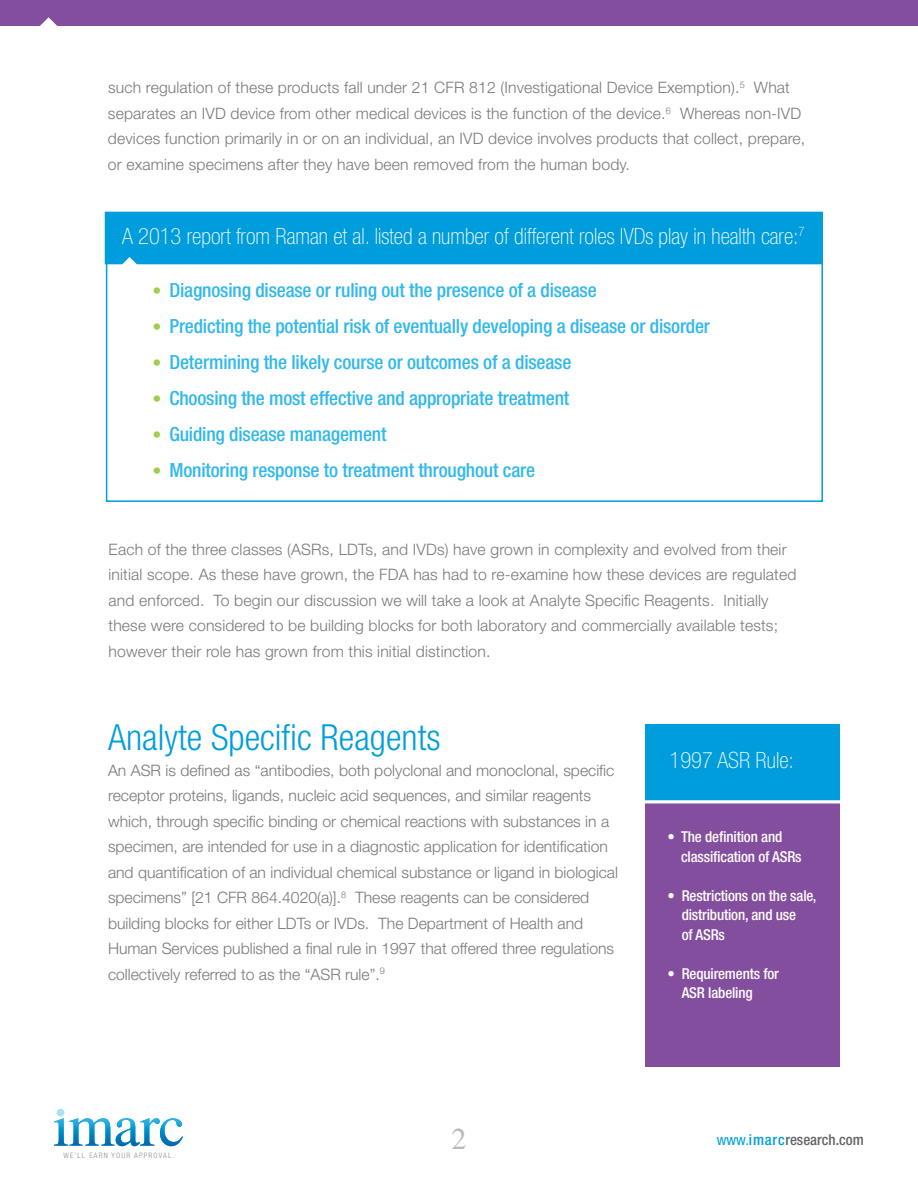
<style>
.page{position:relative;width:918px;height:1188px;background:#fff}
.page>*{position:absolute;margin:0;border:0;box-sizing:border-box;transform-origin:0 0}
.t1{font:300 condensed 36px "Helvetica Neue";color:#009ddc}
.t2{font:29.85px "Times";color:#b9bbbd}
.t3{font:100 condensed 22.5px "Helvetica Neue";color:#fff}
.t4{font:500 condensed 19.5px "Helvetica Neue";letter-spacing:-.01em;color:#32b8eb}
.t5{font:300 15.75px/25.5px "Helvetica Neue";letter-spacing:.01em;color:#77787b}
.t6{font:500 condensed 15px/19.5px "Helvetica Neue";letter-spacing:-.01em;color:#fff}
.t7{font:500 condensed 15px "Helvetica Neue";color:#636466}
.t8{font:300 condensed 7.5px "Helvetica Neue";letter-spacing:.16em;color:#8a8c8e}
.s1{font-size:18px;color:#a0cd4d}
.s2{font-weight:400;color:#009ddc}
.s3{color:#009ddc}
</style>
<div class="page">
<img style="left:54px;top:1118px;width:129px;height:28px">
<div style="left:57px;top:1109px;width:7px;height:8px;background:#ade0ee;border-radius:50%"></div>
<div style="left:105px;top:212px;width:718px;height:52px;background:#009ddc"></div>
<div style="left:645px;top:774px;width:195px;height:292px;background:#844e9f"></div>
<div style="left:645px;top:724px;width:195px;height:78px;background:#009ddc"></div>
<hr style="left:645px;top:800px;width:197px;height:3px;background:#fff">
<div style="left:0;top:0;width:918px;height:26px;background:#844e9f"></div>
<svg style="left:40px;top:17px;width:17px;height:9px"></svg>
<svg style="left:116px;top:257px;width:28px;height:8px"></svg>
<p class="t5" style="left:108px;top:75px;width:699px">such regulation of these products fall under 21 CFR 812 (Investigational Device Exemption).<sup>5</sup> What separates an IVD device from other medical devices is the function of the device.<sup>6</sup> Whereas non-IVD devices function primarily in or on an individual, an IVD device involves products that collect, prepare, or examine specimens after they have been removed from the human body.</p>
<h3 class="t3" style="left:122px;top:223px;width:684px">A 2013 report from Raman et al. listed a number of different roles IVDs play in health care:<sup>7</sup></h3>
<p class="t4" style="left:152px;top:278px;width:446px"><span class="s1">•</span> Diagnosing disease or ruling out the presence of a disease</p>
<p class="t4" style="left:152px;top:314px;width:559px"><span class="s1">•</span> Predicting the potential risk of eventually developing a disease or disorder</p>
<p class="t4" style="left:152px;top:350px;width:421px"><span class="s1">•</span> Determining the likely course or outcomes of a disease</p>
<p class="t4" style="left:152px;top:386px;width:418px"><span class="s1">•</span> Choosing the most effective and appropriate treatment</p>
<p class="t4" style="left:152px;top:422px;width:236px"><span class="s1">•</span> Guiding disease management</p>
<p class="t4" style="left:152px;top:458px;width:384px"><span class="s1">•</span> Monitoring response to treatment throughout care</p>
<p class="t5" style="left:109px;top:536px;width:689px">Each of the three classes (ASRs, LDTs, and IVDs) have grown in complexity and evolved from their initial scope. As these have grown, the FDA has had to re-examine how these devices are regulated and enforced. To begin our discussion we will take a look at Analyte Specific Reagents. Initially these were considered to be building blocks for both laboratory and commercially available tests; however their role has grown from this initial distinction.</p>
<h1 class="t1" style="left:108px;top:717px;width:334px">Analyte Specific Reagents</h1>
<p class="t5" style="left:108px;top:757px;width:511px">An ASR is defined as “antibodies, both polyclonal and monoclonal, specific receptor proteins, ligands, nucleic acid sequences, and similar reagents which, through specific binding or chemical reactions with substances in a specimen, are intended for use in a diagnostic application for identification and quantification of an individual chemical substance or ligand in biological specimens” [21 CFR 864.4020(a)].<sup>8</sup> These reagents can be considered building blocks for either LDTs or IVDs. The Department of Health and Human Services published a final rule in 1997 that offered three regulations collectively referred to as the “ASR rule”.<sup>9</sup></p>
<h3 class="t3" style="left:670px;top:748px;width:126px">1997 ASR Rule:</h3>
<p class="t6" style="left:681px;top:827px;width:122px;text-indent:-14px">• The definition and classification of ASRs</p>
<p class="t6" style="left:682px;top:886px;width:136px;text-indent:-14px">• Restrictions on the sale, distribution, and use<br>of ASRs</p>
<p class="t6" style="left:682px;top:964px;width:99px;text-indent:-14px">• Requirements for<br>ASR labeling</p>
<p class="t8" style="left:63px;top:1151px;width:112px">WE’LL EARN YOUR APPROVAL.</p>
<h2 class="t2" style="left:452px;top:1111px;width:16px">2</h2>
<p class="t7" style="left:717px;top:1131px;width:149px"><span class="s2">www.</span><span class="s3">imarc</span>research.com</p>
</div>
